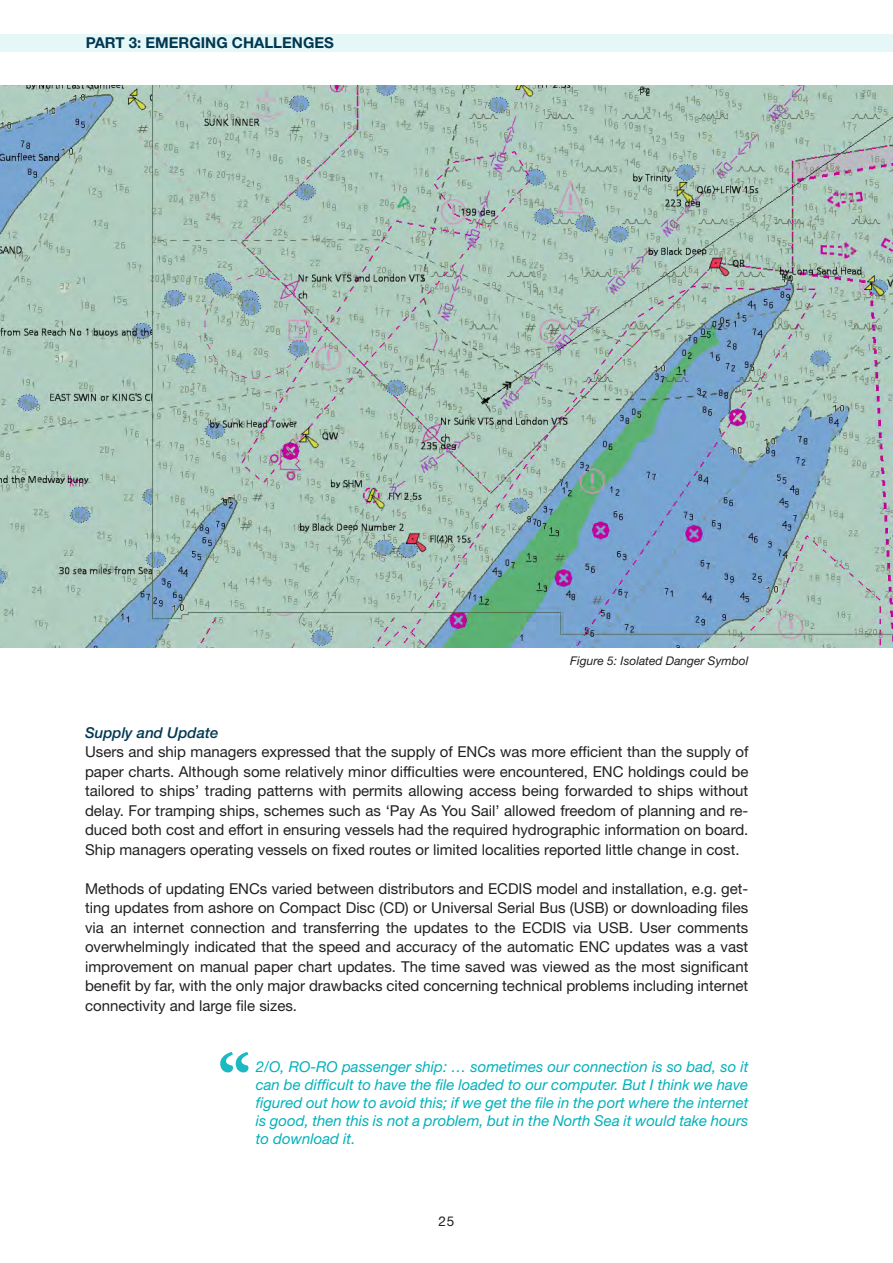
<style>
.page{position:relative;width:893px;height:1263px;background:#fff}
.page>*{position:absolute;margin:0;border:0;box-sizing:border-box;transform-origin:0 0}
.t1{font:75px "Minion Variable Concept";color:#1bb9c1}
.t2{font:15px/19.5px "Helvetica Neue LT Std";color:#231f20}
.t3{font:italic 15px/18px "Helvetica Neue LT Std";color:#02b1ba;text-align:justify}
.t4{font:700 15px "Helvetica Neue LT Std";color:#003852}
.t5{font:italic 500 15px "Helvetica Neue LT Std";color:#003852}
.t6{font:13.5px "Helvetica Neue LT Std";color:#231f20}
.t7{font:italic 12px "Helvetica Neue LT Std";color:#231f20}
</style>
<div class="page">
<div style="left:0;top:34px;width:893px;height:17px;background:#e6f7f8"></div>
<img style="left:0;top:85px;width:893px;height:563px">
<p class="t4" style="left:86px;top:33px;width:250px">PART 3: EMERGING CHALLENGES</p>
<p class="t7" style="left:570px;top:653px;width:180px">Figure 5: Isolated Danger Symbol</p>
<p class="t5" style="left:85px;top:724px;width:135px">Supply and Update</p>
<p class="t2" style="left:85px;top:742px;width:665px">Users and ship managers expressed that the supply of ENCs was more efficient than the supply of paper charts. Although some relatively minor difficulties were encountered, ENC holdings could be tailored to ships’ trading patterns with permits allowing access being forwarded to ships without delay. For tramping ships, schemes such as ‘Pay As You Sail’ allowed freedom of planning and re&shy;duced both cost and effort in ensuring vessels had the required hydrographic information on board.<br>Ship managers operating vessels on fixed routes or limited localities reported little change in cost.</p>
<p class="t2" style="left:85px;top:879px;width:665px;text-align:justify">Methods of updating ENCs varied between distributors and ECDIS model and installation, e.g. get&shy;ting updates from ashore on Compact Disc (CD) or Universal Serial Bus (USB) or downloading files via an internet connection and transferring the updates to the ECDIS via USB. User comments overwhelmingly indicated that the speed and accuracy of the automatic ENC updates was a vast improvement on manual paper chart updates. The time saved was viewed as the most significant benefit by far, with the only major drawbacks cited concerning technical problems including internet connectivity and large file sizes.</p>
<h1 class="t1" style="left:218px;top:1028px;width:35px">“</h1>
<p class="t3" style="left:256px;top:1057px;width:494px">2/O, RO-RO passenger ship: … sometimes our connection is so bad, so it can be difficult to have the file loaded to our computer. But I think we have figured out how to avoid this; if we get the file in the port where the internet is good, then this is not a problem, but in the North Sea it would take hours to download it.</p>
<p class="t6" style="left:439px;top:1213px;width:17px">25</p>
</div>
